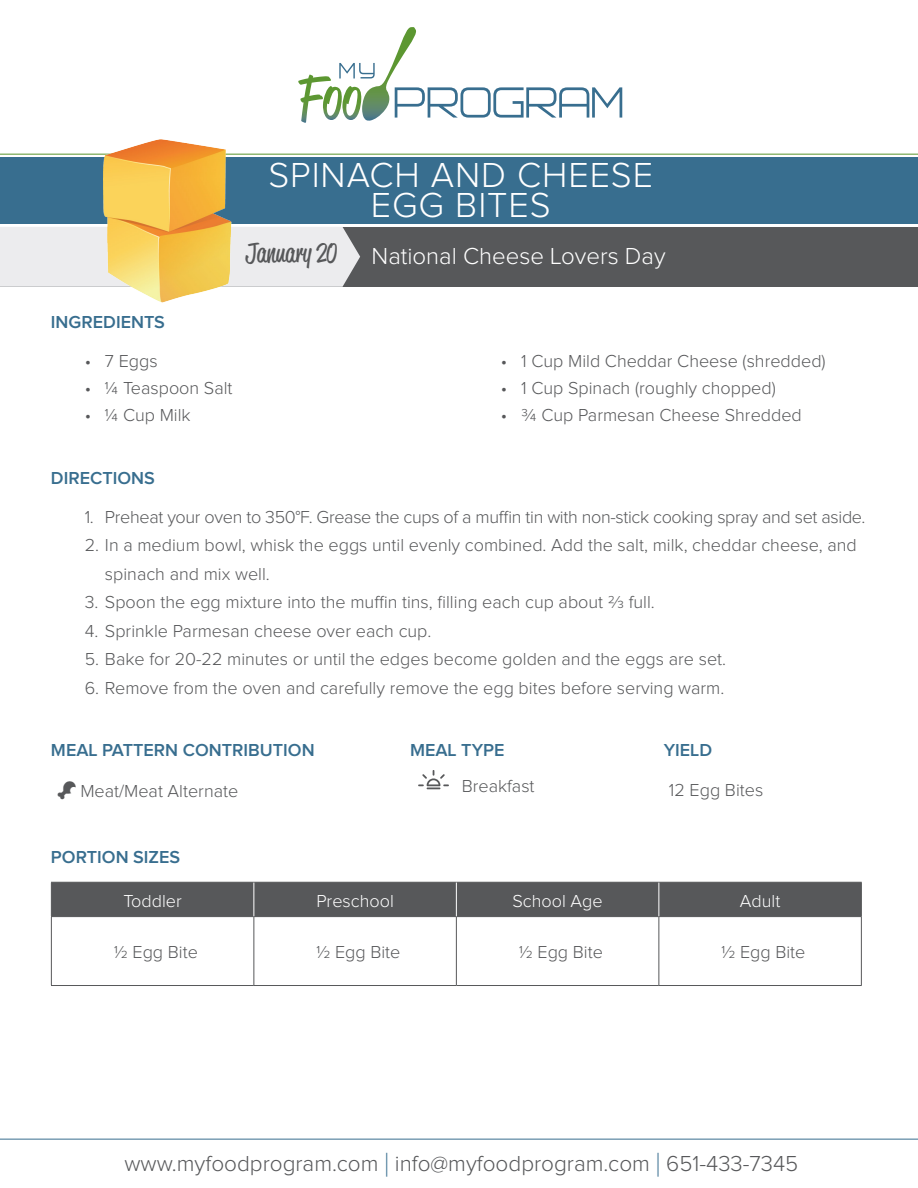
<style>
.page{position:relative;width:918px;height:1188px;background:#fff}
.page>*{position:absolute;margin:0;border:0;box-sizing:border-box;transform-origin:0 0}
.t1{font:300 36px "Proxima Nova";letter-spacing:.025em;color:#fff}
.t2{font:27px "Reklame Script";color:#57585a}
.t3{font:300 24px "Proxima Nova";color:#fff}
.t4{font:300 22.5px "Proxima Nova";color:#57585a}
.t5{font:300 18px/28.5px "Proxima Nova";color:#57585a}
.t6{font:300 18px "Proxima Nova";letter-spacing:-.02em;color:#57585a}
.t7{font:600 18px "Proxima Nova";color:#386e8f}
.t8{font:300 18px "Proxima Nova";color:#fff}
.s1{font-size:33.75px;color:#386e8f}
</style>
<div class="page">
<div style="left:0;top:227px;width:918px;height:59px;background:#57585a"></div>
<svg style="left:0;top:227px;width:360px;height:60px;background:#e3e3e5"></svg>
<div style="left:0;top:157px;width:918px;height:67px;background:#386e8f"></div>
<hr style="left:0;top:154px;width:918px;height:1px;background:#5c9731">
<hr style="left:0;top:1139px;width:918px;height:1px;background:#386e8f">
<svg style="left:298px;top:27px;width:324px;height:96px"></svg>
<div style="left:52px;top:883px;width:809px;height:33px;background:#57585a"></div>
<hr style="left:51px;top:882px;width:203px;height:1px;background:#57585a">
<hr style="left:51px;top:883px;width:1px;height:33px;background:#57585a">
<hr style="left:254px;top:882px;width:202px;height:1px;background:#57585a">
<hr style="left:456px;top:882px;width:203px;height:1px;background:#57585a">
<hr style="left:659px;top:882px;width:203px;height:1px;background:#57585a">
<hr style="left:861px;top:883px;width:1px;height:33px;background:#57585a">
<hr style="left:51px;top:916px;width:203px;height:1px;background:#57585a">
<hr style="left:51px;top:917px;width:1px;height:68px;background:#57585a">
<hr style="left:254px;top:916px;width:202px;height:1px;background:#57585a">
<hr style="left:253px;top:917px;width:1px;height:68px;background:#57585a">
<hr style="left:456px;top:916px;width:203px;height:1px;background:#57585a">
<hr style="left:456px;top:917px;width:1px;height:68px;background:#57585a">
<hr style="left:659px;top:916px;width:203px;height:1px;background:#57585a">
<hr style="left:658px;top:917px;width:1px;height:68px;background:#57585a">
<hr style="left:861px;top:917px;width:1px;height:68px;background:#57585a">
<hr style="left:51px;top:985px;width:203px;height:1px;background:#57585a">
<hr style="left:254px;top:985px;width:202px;height:1px;background:#57585a">
<hr style="left:456px;top:985px;width:203px;height:1px;background:#57585a">
<hr style="left:659px;top:985px;width:203px;height:1px;background:#57585a">
<hr style="left:253px;top:883px;width:1px;height:33px;background:#fff">
<hr style="left:456px;top:883px;width:1px;height:33px;background:#fff">
<hr style="left:658px;top:883px;width:1px;height:33px;background:#fff">
<img style="left:67px;top:139px;width:203px;height:164px">
<svg style="left:418px;top:770px;width:31px;height:19px"></svg>
<p class="t1" style="left:268px;top:159px;width:386px">SPINACH AND CHEESE</p>
<p class="t1" style="left:371px;top:189px;width:181px">EGG BITES</p>
<p class="t2" style="left:246px;top:235px;width:92px">January 20</p>
<p class="t3" style="left:372px;top:245px;width:295px">National Cheese Lovers Day</p>
<p class="t7" style="left:51px;top:314px;width:116px">INGREDIENTS</p>
<p class="t5" style="left:85px;top:348px;width:74px">• 7 Eggs</p>
<p class="t5" style="left:85px;top:375px;width:149px">• ¼ Teaspoon Salt</p>
<p class="t5" style="left:85px;top:402px;width:107px">• ¼ Cup Milk</p>
<p class="t7" style="left:51px;top:469px;width:105px">DIRECTIONS</p>
<p class="t5" style="left:501px;top:348px;width:326px">• 1 Cup Mild Cheddar Cheese (shredded)</p>
<p class="t5" style="left:501px;top:375px;width:276px">• 1 Cup Spinach (roughly chopped)</p>
<p class="t5" style="left:501px;top:402px;width:302px">• ¾ Cup Parmesan Cheese Shredded</p>
<p class="t6" style="left:85px;top:508px;width:782px">1. Preheat your oven to 350°F. Grease the cups of a muffin tin with non-stick cooking spray and set aside.</p>
<p class="t5" style="left:105px;top:532px;width:753px;text-indent:-20px">2. In a medium bowl, whisk the eggs until evenly combined. Add the salt, milk, cheddar cheese, and spinach and mix well.</p>
<p class="t5" style="left:85px;top:589px;width:572px">3. Spoon the egg mixture into the muffin tins, filling each cup about 2/3 full.</p>
<p class="t5" style="left:85px;top:617px;width:348px">4. Sprinkle Parmesan cheese over each cup.</p>
<p class="t5" style="left:85px;top:646px;width:643px">5. Bake for 20-22 minutes or until the edges become golden and the eggs are set.</p>
<p class="t5" style="left:85px;top:674px;width:641px">6. Remove from the oven and carefully remove the egg bites before serving warm.</p>
<p class="t7" style="left:51px;top:742px;width:265px">MEAL PATTERN CONTRIBUTION</p>
<p class="t7" style="left:410px;top:742px;width:96px">MEAL TYPE</p>
<p class="t7" style="left:664px;top:742px;width:50px">YIELD</p>
<p class="t5" style="left:462px;top:773px;width:74px">Breakfast</p>
<p class="t5" style="left:80px;top:778px;width:159px">Meat/Meat Alternate</p>
<p class="t5" style="left:669px;top:776px;width:96px">12 Egg Bites</p>
<p class="t7" style="left:51px;top:849px;width:131px">PORTION SIZES</p>
<p class="t8" style="left:123px;top:892px;width:60px">Toddler</p>
<p class="t8" style="left:316px;top:892px;width:79px">Preschool</p>
<p class="t8" style="left:512px;top:892px;width:92px">School Age</p>
<p class="t8" style="left:740px;top:892px;width:42px">Adult</p>
<p class="t5" style="left:114px;top:939px;width:85px">1/2 Egg Bite</p>
<p class="t5" style="left:317px;top:939px;width:85px">1/2 Egg Bite</p>
<p class="t5" style="left:519px;top:939px;width:85px">1/2 Egg Bite</p>
<p class="t5" style="left:722px;top:939px;width:85px">1/2 Egg Bite</p>
<p class="t4" style="left:124px;top:1153px;width:675px">www.myfoodprogram.com <span class="s1">|</span> info@myfoodprogram.com <span class="s1">|</span> 651-433-7345</p>
</div>
